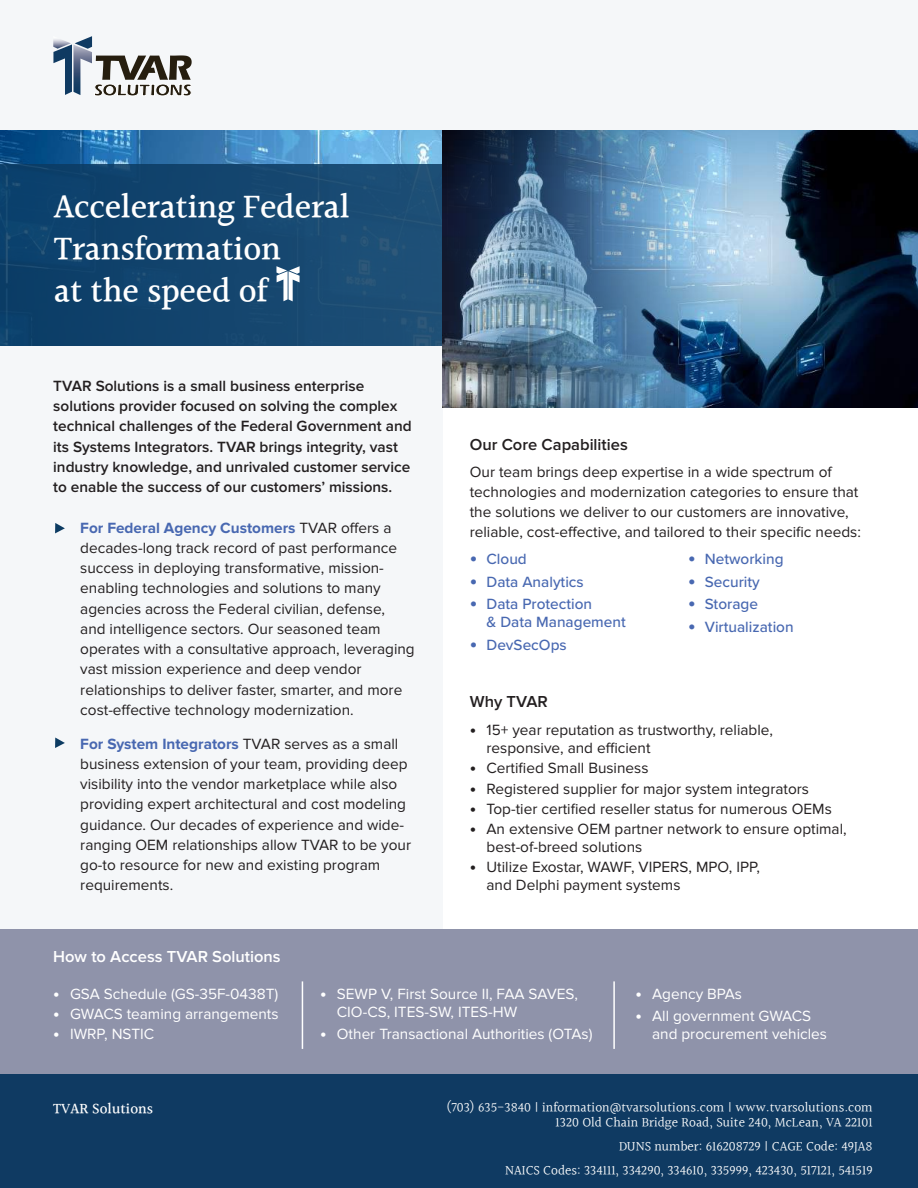
<style>
.page{position:relative;width:918px;height:1188px;background:#fff}
.page>*{position:absolute;margin:0;border:0;box-sizing:border-box;transform-origin:0 0}
.t1{font:500 34.5px/42px "Halant";letter-spacing:-.01em;color:#fff}
.t2{font:600 16.5px "Proxima Nova";color:#231f20}
.t3{font:600 16.5px "Proxima Nova";color:#fff}
.t4{font:15.3px/20.2px "Proxima Nova";color:#231f20}
.t5{font:600 15.3px/20.2px "Proxima Nova";color:#231f20}
.t6{font:15.3px/18px "Proxima Nova";color:#fff}
.t7{font:500 15.3px/18px "Proxima Nova";color:#4868b1}
.t8{font:500 15px "Halant";color:#fff}
.t9{font:13.5px/14.7px "Halant";color:#fff;text-align:right}
.s1{font-weight:700;color:#4868b1}
.s2{font-weight:700;font-size:21px}
.s3{font-weight:700;font-size:18px}
</style>
<div class="page">
<div style="left:0;top:1074px;width:918px;height:114px;background:#0f3a62"></div>
<img style="left:0;top:130px;width:442px;height:34px">
<div style="left:0;top:346px;width:442px;height:728px;background:#f5f7f9"></div>
<div style="left:0;top:929px;width:918px;height:145px;background:#8f93aa"></div>
<hr style="left:613px;top:981px;width:2px;height:68px;background:#fff">
<hr style="left:302px;top:981px;width:1px;height:68px;background:#fff">
<svg style="left:55px;top:523px;width:10px;height:10px"></svg>
<svg style="left:55px;top:738px;width:10px;height:10px"></svg>
<div style="left:0;top:164px;width:478px;height:182px;background:#14456f"></div>
<svg style="left:276px;top:266px;width:24px;height:35px"></svg>
<img style="left:442px;top:130px;width:476px;height:277px">
<div style="left:0;top:0;width:918px;height:130px;background:#f5f7f9"></div>
<svg style="left:53px;top:36px;width:139px;height:60px"></svg>
<h1 class="t1" style="left:54px;top:188px;width:297px">Accelerating Federal<br>Transformation<br>at the speed of</h1>
<p class="t5" style="left:53px;top:376px;width:360px">TVAR Solutions is a small business enterprise solutions provider focused on solving the complex technical challenges of the Federal Government and its Systems Integrators. TVAR brings integrity, vast industry knowledge, and unrivaled customer service to enable the success of our customers’ missions.</p>
<p class="t4" style="left:80px;top:518px;width:336px"><span class="s1">For Federal Agency Customers</span> TVAR offers a decades-long track record of past performance success in deploying transformative, mission&shy;enabling technologies and solutions to many agencies across the Federal civilian, defense,<br>and intelligence sectors. Our seasoned team operates with a consultative approach, leveraging vast mission experience and deep vendor relationships to deliver faster, smarter, and more cost-effective technology modernization.</p>
<p class="t4" style="left:80px;top:734px;width:332px"><span class="s1">For System Integrators</span> TVAR serves as a small business extension of your team, providing deep visibility into the vendor marketplace while also providing expert architectural and cost modeling guidance. Our decades of experience and wide&shy;ranging OEM relationships allow TVAR to be your go-to resource for new and existing program requirements.</p>
<p class="t3" style="left:53px;top:947px;width:229px">How to Access TVAR Solutions</p>
<p class="t2" style="left:470px;top:435px;width:160px">Our Core Capabilities</p>
<p class="t4" style="left:470px;top:462px;width:393px">Our team brings deep expertise in a wide spectrum of technologies and modernization categories to ensure that the solutions we deliver to our customers are innovative, reliable, cost-effective, and tailored to their specific needs:</p>
<p class="t7" style="left:470px;top:550px;width:59px"><span class="s2">•</span> Cloud</p>
<p class="t7" style="left:470px;top:572px;width:115px"><span class="s2">•</span> Data Analytics</p>
<p class="t7" style="left:487px;top:594px;width:141px;text-indent:-17px"><span class="s2">•</span> Data Protection<br>&amp; Data Management</p>
<p class="t7" style="left:470px;top:635px;width:98px"><span class="s2">•</span> DevSecOps</p>
<p class="t7" style="left:688px;top:550px;width:97px"><span class="s2">•</span> Networking</p>
<p class="t7" style="left:688px;top:572px;width:73px"><span class="s2">•</span> Security</p>
<p class="t7" style="left:688px;top:594px;width:71px"><span class="s2">•</span> Storage</p>
<p class="t7" style="left:688px;top:617px;width:107px"><span class="s2">•</span> Virtualization</p>
<p class="t2" style="left:470px;top:692px;width:80px">Why TVAR</p>
<p class="t4" style="left:487px;top:721px;width:288px;line-height:18px;text-indent:-17px"><span class="s3">•</span> 15+ year reputation as trustworthy, reliable, responsive, and efficient</p>
<p class="t4" style="left:470px;top:758px;width:180px"><span class="s3">•</span> Certified Small Business</p>
<p class="t4" style="left:470px;top:779px;width:341px"><span class="s3">•</span> Registered supplier for major system integrators</p>
<p class="t4" style="left:470px;top:799px;width:364px"><span class="s3">•</span> Top-tier certified reseller status for numerous OEMs</p>
<p class="t4" style="left:487px;top:820px;width:362px;line-height:18px;text-indent:-17px"><span class="s3">•</span> An extensive OEM partner network to ensure optimal, best-of-breed solutions</p>
<p class="t4" style="left:487px;top:859px;width:275px;line-height:18px;text-indent:-17px"><span class="s3">•</span> Utilize Exostar, WAWF, VIPERS, MPO, IPP, and Delphi payment systems</p>
<p class="t6" style="left:53px;top:985px;width:226px"><span class="s3">•</span> GSA Schedule (GS-35F-0438T)</p>
<p class="t6" style="left:53px;top:1005px;width:227px"><span class="s3">•</span> GWACS teaming arrangements</p>
<p class="t6" style="left:53px;top:1026px;width:103px"><span class="s3">•</span> IWRP, NSTIC</p>
<p class="t6" style="left:337px;top:985px;width:243px;text-indent:-17px"><span class="s3">•</span> SEWP V, First Source II, FAA SAVES,<br>CIO-CS, ITES-SW, ITES-HW</p>
<p class="t6" style="left:320px;top:1026px;width:274px"><span class="s3">•</span> Other Transactional Authorities (OTAs)</p>
<p class="t6" style="left:635px;top:985px;width:108px"><span class="s3">•</span> Agency BPAs</p>
<p class="t6" style="left:652px;top:1008px;width:176px;text-indent:-17px"><span class="s3">•</span> All government GWACS and procurement vehicles</p>
<p class="t8" style="left:53px;top:1098px;width:101px">TVAR Solutions</p>
<p class="t9" style="left:446px;top:1101px;width:428px">(703) 635-3840 | information@tvarsolutions.com | www.tvarsolutions.com<br>1320 Old Chain Bridge Road, Suite 240, McLean, VA 22101</p>
<p class="t9" style="left:505px;top:1135px;width:369px;line-height:24.2px">DUNS number: 616208729 | CAGE Code: 49JA8<br>NAICS Codes: 334111, 334290, 334610, 335999, 423430, 517121, 541519</p>
</div>
